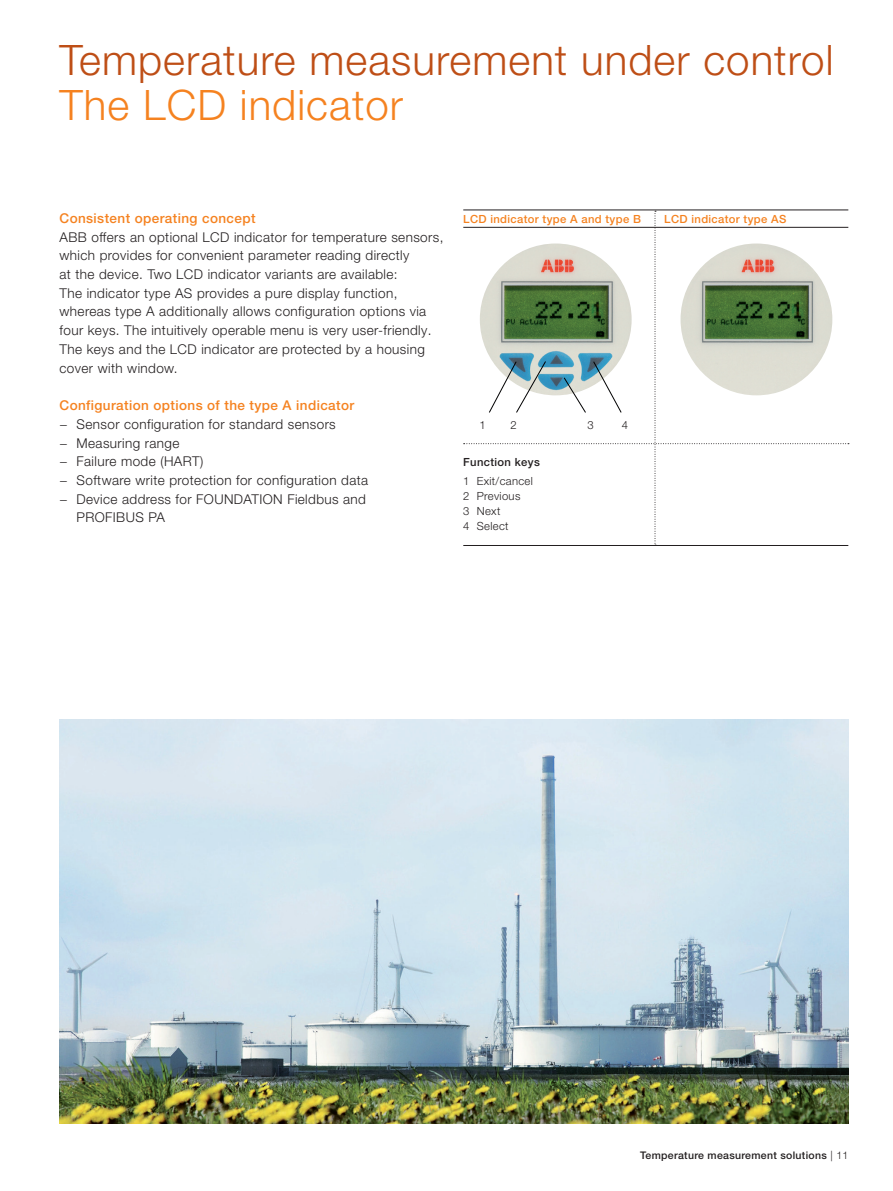
<style>
.page{position:relative;width:893px;height:1191px;background:#fff}
.page>*{position:absolute;margin:0;border:0;box-sizing:border-box;transform-origin:0 0}
.t1{font:300 42px "Helvetica Neue LT Pro";letter-spacing:.025em;color:#be4e16}
.t2{font:300 42px "Helvetica Neue LT Pro";letter-spacing:.025em;color:#f58220}
.t3{font:300 13.5px/18.8px "Helvetica Neue LT Pro";letter-spacing:.03em;color:#231f20}
.t4{font:500 13.5px "Helvetica Neue LT Pro";letter-spacing:.03em;color:#f58220}
.t5{font:500 11.25px "Helvetica Neue LT Pro";letter-spacing:.03em;color:#f58220}
.t6{font:300 11.25px/15px "Helvetica Neue LT Pro";letter-spacing:.03em;color:#231f20}
.t7{font:500 11.25px "Helvetica Neue LT Pro";letter-spacing:.03em;color:#231f20}
.t8{font:500 10.5px "Helvetica Neue LT Pro";letter-spacing:.03em;color:#231f20}
.s1{font-weight:300}
</style>
<div class="page">
<hr style="left:463px;top:210px;width:385px;height:1px;background:#231f20">
<hr style="left:463px;top:227px;width:385px;height:1px;background:#231f20">
<hr style="left:463px;top:545px;width:385px;height:1px;background:#231f20">
<img style="left:60px;top:719px;width:788px;height:404px">
<svg style="left:464px;top:211px;width:385px;height:335px"></svg>
<h1 class="t1" style="left:60px;top:34px;width:775px">Temperature measurement under control</h1>
<h1 class="t2" style="left:60px;top:79px;width:345px">The LCD indicator</h1>
<p class="t4" style="left:60px;top:210px;width:197px">Consistent operating concept</p>
<p class="t3" style="left:60px;top:227px;width:385px">ABB offers an optional LCD indicator for temperature sensors, which provides for convenient parameter reading directly<br>at the device. Two LCD indicator variants are available:<br>The indicator type AS provides a pure display function, whereas type A additionally allows configuration options via four keys. The intuitively operable menu is very user-friendly.<br>The keys and the LCD indicator are protected by a housing cover with window.</p>
<p class="t4" style="left:60px;top:397px;width:296px">Configuration options of the type A indicator</p>
<p class="t3" style="left:60px;top:414px;width:278px">− Sensor configuration for standard sensors</p>
<p class="t3" style="left:60px;top:433px;width:121px">− Measuring range</p>
<p class="t3" style="left:60px;top:452px;width:145px">− Failure mode (HART)</p>
<p class="t3" style="left:60px;top:470px;width:310px">− Software write protection for configuration data</p>
<p class="t3" style="left:60px;top:489px;width:308px">− Device address for FOUNDATION Fieldbus and</p>
<p class="t3" style="left:77px;top:508px;width:90px">PROFIBUS PA</p>
<p class="t5" style="left:463px;top:212px;width:179px">LCD indicator type A and type B</p>
<p class="t5" style="left:664px;top:212px;width:123px">LCD indicator type AS</p>
<p class="t6" style="left:479px;top:417px;width:8px">1</p>
<p class="t6" style="left:510px;top:417px;width:8px">2</p>
<p class="t6" style="left:587px;top:417px;width:8px">3</p>
<p class="t6" style="left:622px;top:417px;width:8px">4</p>
<p class="t7" style="left:463px;top:455px;width:78px">Function keys</p>
<p class="t6" style="left:463px;top:473px;width:71px">1 Exit/cancel<br>2 Previous<br>3 Next<br>4 Select</p>
<p class="t8" style="left:640px;top:1148px;width:210px">Temperature measurement solutions <span class="s1">| 11</span></p>
</div>
